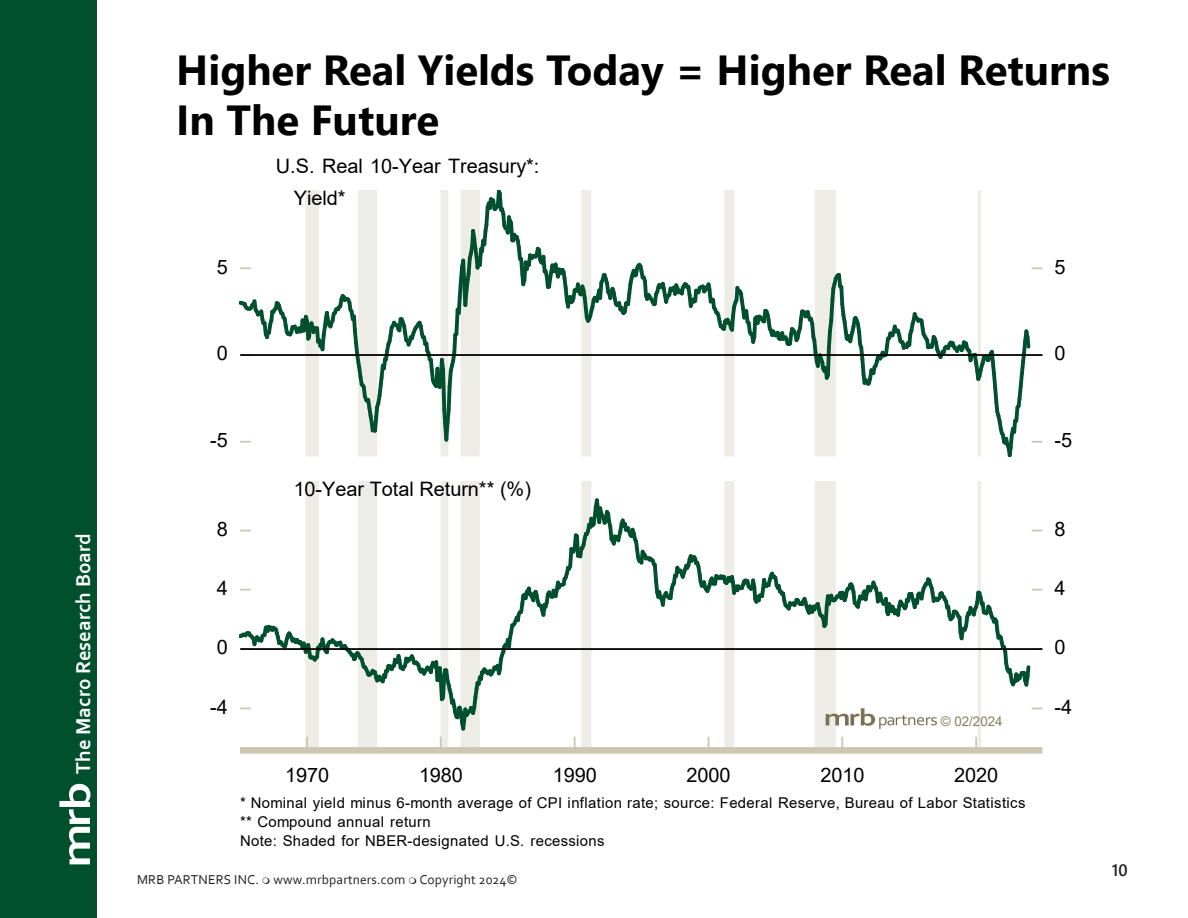
<style>
.page{position:relative;width:1188px;height:918px;background:#fff}
.page>*{position:absolute;margin:0;border:0;box-sizing:border-box;transform-origin:0 0}
.t1{font:700 43.2px "Corbel";color:#fff;scale:1.2 1}
.Paragraph_Style_1{font:700 42px/49.5px "Segoe UI";color:#000}
.t2{font:700 21px "Corbel";color:#fff}
.t3{font:19.95px/32.1px "Arial";letter-spacing:-.005em;color:#000}
.t4{font:600 16.5px "Segoe UI";color:#231f20}
.t5{font:14.85px/19px "Arial";letter-spacing:.025em;color:#000}
.t6{font:13.5px "Corbel";letter-spacing:.01em;color:#231f20}
.Slug{font:13.35px "Arial";color:#887e60}
.s1{font-size:43.2px}
</style>
<div class="page">
<div style="left:0;top:0;width:97px;height:918px;background:#00502f"></div>
<svg style="left:240px;top:190px;width:802px;height:267px"></svg>
<hr style="left:240px;top:354px;width:802px;height:2px;background:#000">
<div style="left:306px;top:482px;width:12px;height:265px;background:#edece7"></div>
<div style="left:306px;top:481px;width:12px;height:266px;border:1px solid #edece7"></div>
<div style="left:359px;top:482px;width:18px;height:265px;background:#edece7"></div>
<div style="left:441px;top:482px;width:7px;height:265px;background:#edece7"></div>
<div style="left:441px;top:481px;width:7px;height:266px;border:1px solid #edece7"></div>
<div style="left:461px;top:482px;width:18px;height:265px;background:#edece7"></div>
<div style="left:582px;top:482px;width:9px;height:265px;background:#edece7"></div>
<div style="left:582px;top:481px;width:9px;height:266px;border:1px solid #edece7"></div>
<div style="left:725px;top:482px;width:9px;height:265px;background:#edece7"></div>
<div style="left:725px;top:481px;width:9px;height:266px;border:1px solid #edece7"></div>
<div style="left:816px;top:482px;width:19px;height:265px;background:#edece7"></div>
<div style="left:978px;top:481px;width:3px;height:266px;border:1px solid #edece7"></div>
<div style="left:243px;top:747px;width:796px;height:6px;background:#cdc6b3"></div>
<svg style="left:239px;top:496px;width:803px;height:251px"></svg>
<h3 class="t2" style="left:70px;top:811px;width:279px;rotate:-90deg"><span class="s1">b</span> The Macro Research Board</h3>
<h1 class="t1" style="left:49px;top:868px;width:50px;rotate:-90deg">mr</h1>
<p class="Paragraph_Style_1" style="left:176px;top:43px;width:935px">Higher Real Yields Today = Higher Real Returns<br>In The Future</p>
<p class="t3" style="left:294px;top:150px;width:247px;text-indent:-18px">U.S. Real 10-Year Treasury*:<br>Yield*</p>
<p class="t3" style="left:217px;top:250px;width:13px">5</p>
<p class="t3" style="left:1055px;top:250px;width:13px">5</p>
<p class="t3" style="left:217px;top:337px;width:13px">0</p>
<p class="t3" style="left:1055px;top:337px;width:13px">0</p>
<p class="t3" style="left:210px;top:424px;width:19px">-5</p>
<p class="t3" style="left:1055px;top:424px;width:19px">-5</p>
<p class="t3" style="left:294px;top:473px;width:239px">10-Year Total Return** (%)</p>
<p class="t3" style="left:217px;top:513px;width:13px">8</p>
<p class="t3" style="left:1055px;top:513px;width:13px">8</p>
<p class="t3" style="left:217px;top:572px;width:13px">4</p>
<p class="t3" style="left:217px;top:631px;width:13px">0</p>
<p class="t3" style="left:210px;top:691px;width:19px">-4</p>
<p class="Slug" style="left:941px;top:712px;width:63px">© 02/2024</p>
<p class="t3" style="left:285px;top:758px;width:46px">1970</p>
<p class="t3" style="left:419px;top:758px;width:46px">1980</p>
<p class="t3" style="left:553px;top:758px;width:46px">1990</p>
<p class="t3" style="left:687px;top:758px;width:46px">2000</p>
<p class="t3" style="left:821px;top:758px;width:46px">2010</p>
<p class="t3" style="left:954px;top:758px;width:46px">2020</p>
<p class="t5" style="left:240px;top:793px;width:787px">* Nominal yield minus 6-month average of CPI inflation rate; source: Federal Reserve, Bureau of Labor Statistics ** Compound annual return<br>Note: Shaded for NBER-designated U.S. recessions</p>
<p class="t6" style="left:137px;top:871px;width:382px">MRB PARTNERS INC. www.mrbpartners.com Copyright 2024©</p>
<p class="t3" style="left:1055px;top:572px;width:13px">4</p>
<p class="t3" style="left:1055px;top:631px;width:13px">0</p>
<p class="t3" style="left:1055px;top:691px;width:19px">-4</p>
<p class="t4" style="left:1112px;top:855px;width:17px">10</p>
</div>
